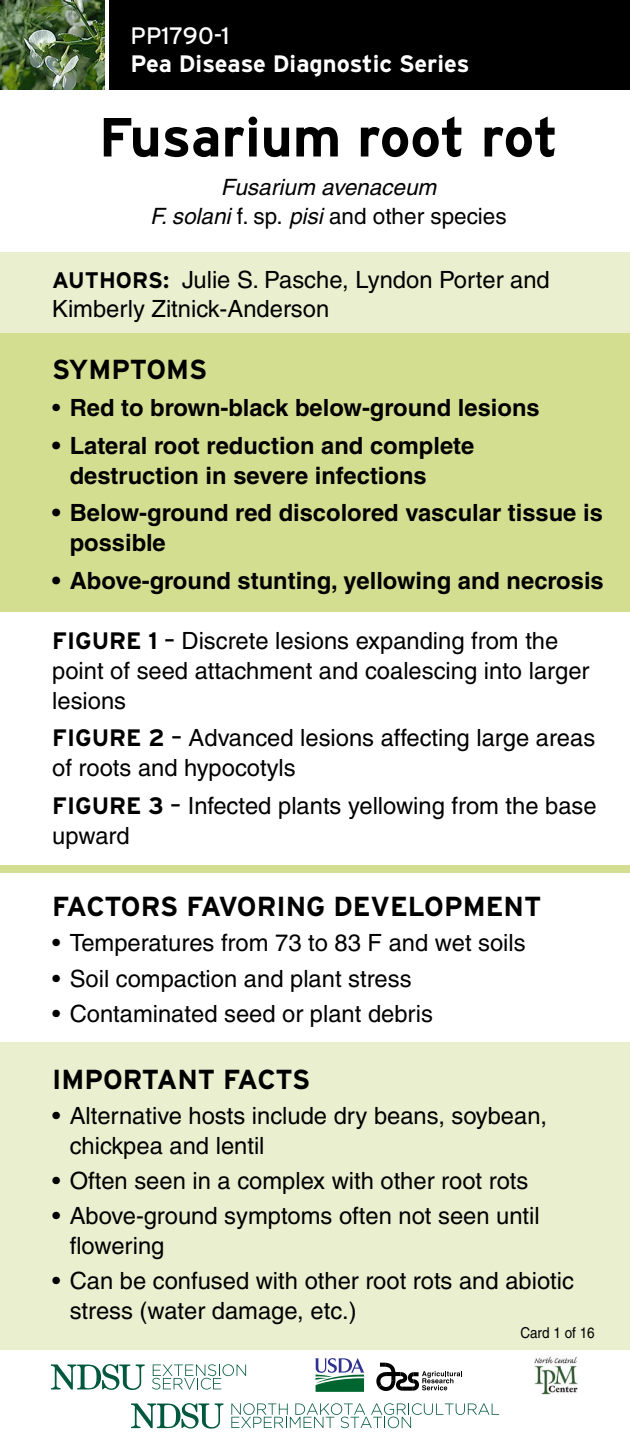
<style>
.page{position:relative;width:630px;height:1440px;background:#fff}
.page>*{position:absolute;margin:0;border:0;box-sizing:border-box;transform-origin:0 0}
.t1{font:700 55px "Interstate";letter-spacing:-.005em;color:#000}
.t2{font:700 27.5px "Interstate";color:#000}
.t3{font:23.75px/30px "Helvetica";color:#000}
.t4{font:700 23.75px/30px "Helvetica";color:#000}
.t5{font:700 23.75px "Interstate";color:#fff}
.t6{font:23.75px "Interstate";color:#fff}
.t7{font:italic 22.5px/28.8px "Helvetica";color:#000;text-align:center}
.t8{font:15px "Helvetica";color:#000;scale:.9 1}
.s1{font-style:normal}
.s2{font-family:"Interstate";font-weight:700;font-size:22.5px}
.s3{font-weight:400}
.s4{font-family:"Interstate";font-weight:700}
.s5{font-family:"Interstate"}
</style>
<div class="page">
<div style="left:0;top:252px;width:630px;height:81px;background:#eaefcf"></div>
<div style="left:0;top:333px;width:630px;height:279px;background:#d4de90"></div>
<div style="left:0;top:865px;width:630px;height:7px;background:#d4de90"></div>
<div style="left:0;top:1042px;width:630px;height:308px;background:#eaefcf"></div>
<div style="left:109px;top:0;width:521px;height:90px;background:#000"></div>
<img style="left:534px;top:1356px;width:44px;height:39px">
<svg style="left:51px;top:1364px;width:94px;height:26px"></svg>
<svg style="left:152px;top:1364px;width:94px;height:26px"></svg>
<svg style="left:131px;top:1403px;width:92px;height:26px"></svg>
<svg style="left:231px;top:1403px;width:268px;height:25px"></svg>
<svg style="left:315px;top:1358px;width:50px;height:34px"></svg>
<svg style="left:376px;top:1363px;width:86px;height:28px"></svg>
<img style="left:0;top:0;width:105px;height:90px">
<p class="t6" style="left:131px;top:22px;width:101px">PP1790-1</p>
<p class="t5" style="left:131px;top:49px;width:340px">Pea Disease Diagnostic Series</p>
<h1 class="t1" style="left:99px;top:104px;width:461px">Fusarium root rot</h1>
<p class="t7" style="left:150px;top:173px;width:358px">Fusarium avenaceum<br>F. solani <span class="s1">f. sp.</span> pisi <span class="s1">and other species</span></p>
<p class="t3" style="left:52px;top:265px;width:499px;line-height:28.8px"><span class="s2">AUTHORS:</span> Julie S. Pasche, Lyndon Porter and<br>Kimberly Zitnick-Anderson</p>
<p class="t2" style="left:52px;top:353px;width:157px">SYMPTOMS</p>
<p class="t4" style="left:52px;top:393px;width:489px"><span class="s3">•</span> Red to brown-black below-ground lesions</p>
<p class="t4" style="left:70px;top:430px;width:406px;text-indent:-18px">• Lateral root reduction and complete destruction in severe infections</p>
<p class="t4" style="left:70px;top:498px;width:535px;text-indent:-18px">• Below-ground red discolored vascular tissue is possible</p>
<p class="t4" style="left:52px;top:565px;width:553px">• Above-ground stunting, yellowing and necrosis</p>
<p class="t3" style="left:52px;top:626px;width:539px"><span class="s4">FIGURE 1</span> <span class="s5">–</span> Discrete lesions expanding from the point of seed attachment and coalescing into larger lesions</p>
<p class="t3" style="left:52px;top:723px;width:545px"><span class="s4">FIGURE 2</span> <span class="s5">–</span> Advanced lesions affecting large areas of roots and hypocotyls</p>
<p class="t3" style="left:52px;top:791px;width:546px"><span class="s4">FIGURE 3</span> <span class="s5">–</span> Infected plants yellowing from the base upward</p>
<p class="t2" style="left:52px;top:890px;width:491px">FACTORS FAVORING DEVELOPMENT</p>
<p class="t3" style="left:52px;top:928px;width:475px">• Temperatures from 73 to 83 F and wet soils</p>
<p class="t3" style="left:52px;top:963px;width:361px">• Soil compaction and plant stress</p>
<p class="t3" style="left:52px;top:998px;width:382px">• Contaminated seed or plant debris</p>
<p class="t2" style="left:52px;top:1063px;width:260px">IMPORTANT FACTS</p>
<p class="t3" style="left:70px;top:1101px;width:479px;text-indent:-18px">• Alternative hosts include dry beans, soybean, chickpea and lentil</p>
<p class="t3" style="left:52px;top:1166px;width:478px">• Often seen in a complex with other root rots</p>
<p class="t3" style="left:70px;top:1201px;width:472px;text-indent:-18px">• Above-ground symptoms often not seen until flowering</p>
<p class="t3" style="left:70px;top:1266px;width:506px;text-indent:-18px">• Can be confused with other root rots and abiotic stress (water damage, etc.)</p>
<p class="t8" style="left:520px;top:1324px;width:84px">Card 1 of 16</p>
</div>
